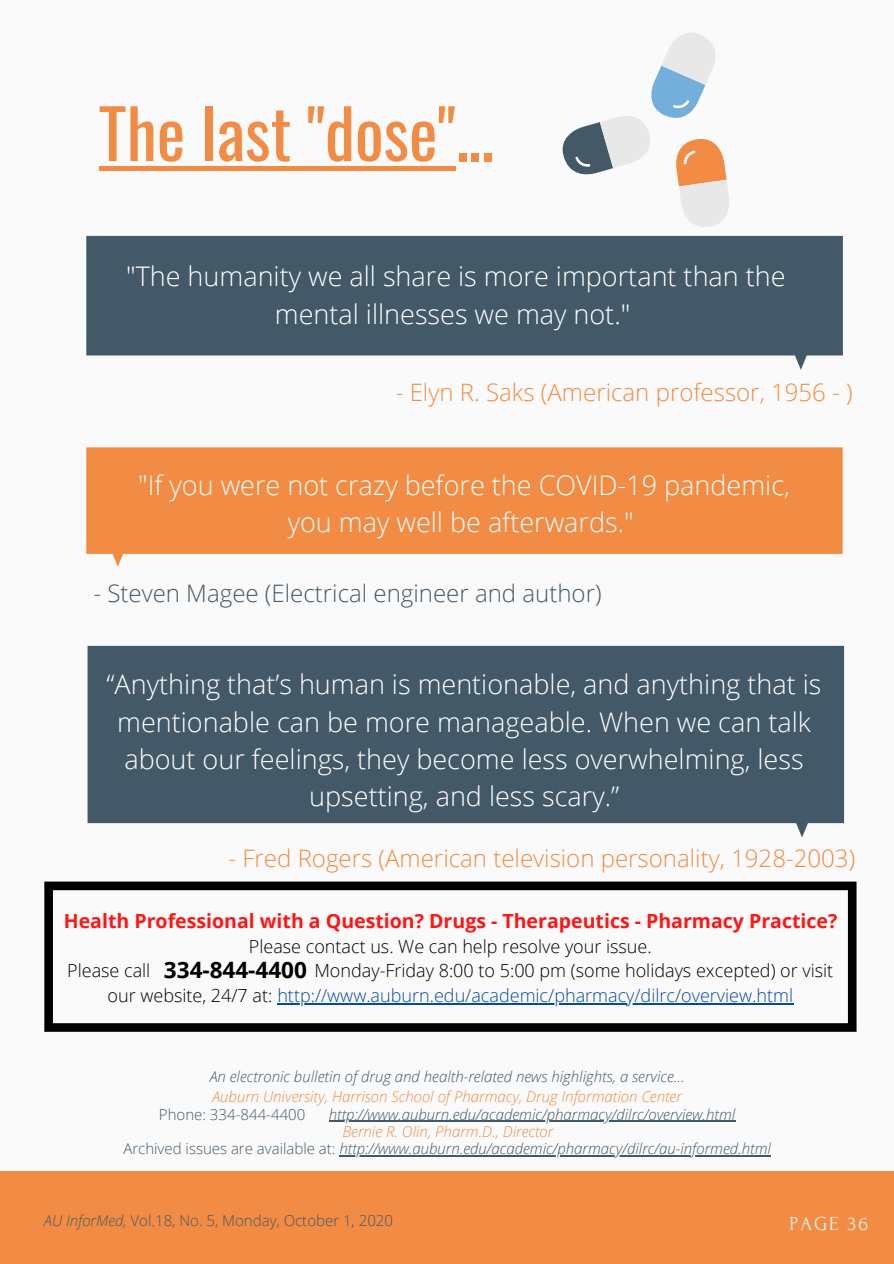
<style>
.page{position:relative;width:894px;height:1264px;background:#fff}
.page>*{position:absolute;margin:0;border:0;box-sizing:border-box;transform-origin:0 0}
.t1{font:67.65px "Oswald";color:#f28b43}
.t2{font:300 27px/37.2px "Open Sans";color:#fff;text-align:center}
.t3{font:300 24px "Open Sans";color:#f28b43}
.t4{font:300 24px "Open Sans";color:#435967}
.t5{font:700 22.5px "Open Sans";color:#000}
.t6{font:19.8px "Forum";letter-spacing:.1em;color:#fafafa}
.t7{font:700 19.5px "Open Sans";color:#ff1616}
.t8{font:300 18px/24.8px "Open Sans";color:#000}
.t9{font:italic 300 15px "Open Sans";color:#435967}
.t10{font:italic 300 15px "Open Sans";color:#f28b43}
.t11{font:300 15px "Open Sans";color:#435967}
.s1{color:#004aad}
.s2{font-style:normal}
.s3{font-style:italic}
</style>
<div class="page">
<div style="left:0;top:0;width:893px;height:1263px;background:#fafafa"></div>
<svg style="left:44px;top:881px;width:812px;height:150px"></svg>
<svg style="left:86px;top:236px;width:756px;height:134px;background:#566a76"></svg>
<div style="left:0;top:1170px;width:893px;height:93px;background:#f28b43"></div>
<svg style="left:562px;top:32px;width:167px;height:195px"></svg>
<svg style="left:86px;top:447px;width:756px;height:119px;background:#f29656"></svg>
<hr style="left:99px;top:166px;width:356px;height:4px;background:#f28b43">
<hr style="left:277px;top:1003px;width:516px;height:1px;background:#004aad">
<hr style="left:329px;top:1120px;width:406px;height:1px;background:#435967">
<hr style="left:339px;top:1155px;width:431px;height:1px;background:#435967">
<svg style="left:87px;top:646px;width:756px;height:191px;background:#546875"></svg>
<h1 class="t1" style="left:99px;top:80px;width:396px">The last "dose"...</h1>
<p class="t2" style="left:126px;top:257px;width:660px">"The humanity we all share is more important than the mental illnesses we may not."</p>
<p class="t3" style="left:395px;top:375px;width:458px">- Elyn R. Saks (American professor, 1956 - )</p>
<p class="t2" style="left:138px;top:466px;width:653px">"If you were not crazy before the COVID-19 pandemic, you may well be afterwards."</p>
<p class="t4" style="left:93px;top:576px;width:509px">- Steven Magee (Electrical engineer and author)</p>
<p class="t2" style="left:106px;top:665px;width:716px">“Anything that’s human is mentionable, and anything that is mentionable can be more manageable. When we can talk about our feelings, they become less overwhelming, less upsetting, and less scary.”</p>
<p class="t3" style="left:228px;top:841px;width:628px">- Fred Rogers (American television personality, 1928-2003)</p>
<p class="t7" style="left:64px;top:907px;width:774px">Health Professional with a Question? Drugs - Therapeutics - Pharmacy Practice?</p>
<p class="t8" style="left:249px;top:933px;width:404px">Please contact us. We can help resolve your issue.</p>
<p class="t8" style="left:67px;top:958px;width:85px">Please call</p>
<p class="t5" style="left:164px;top:954px;width:144px">334-844-4400</p>
<p class="t8" style="left:107px;top:958px;width:727px;text-indent:207px">Monday-Friday 8:00 to 5:00 pm (some holidays excepted) or visit our website, 24/7 at: <span class="s1">http://www.auburn.edu/academic/pharmacy/dilrc/overview.html</span></p>
<p class="t9" style="left:210px;top:1066px;width:476px">An electronic bulletin of drug and health-related news highlights, a service...</p>
<p class="t10" style="left:212px;top:1086px;width:471px">Auburn University, Harrison School of Pharmacy, Drug Information Center</p>
<p class="t11" style="left:159px;top:1103px;width:148px">Phone: 334-844-4400</p>
<p class="t9" style="left:329px;top:1103px;width:408px">http://www.auburn.edu/academic/pharmacy/dilrc/overview.html</p>
<p class="t9" style="left:123px;top:1138px;width:649px"><span class="s2">Archived issues are available at:</span> http://www.auburn.edu/academic/pharmacy/dilrc/au-informed.html</p>
<p class="t10" style="left:342px;top:1120px;width:212px">Bernie R. Olin, Pharm.D., Director</p>
<p class="t11" style="left:44px;top:1209px;width:350px"><span class="s3">AU InforMed,</span> Vol.18, No. 5, Monday, October 1, 2020</p>
<p class="t6" style="left:789px;top:1212px;width:80px">PAGE 36</p>
</div>
